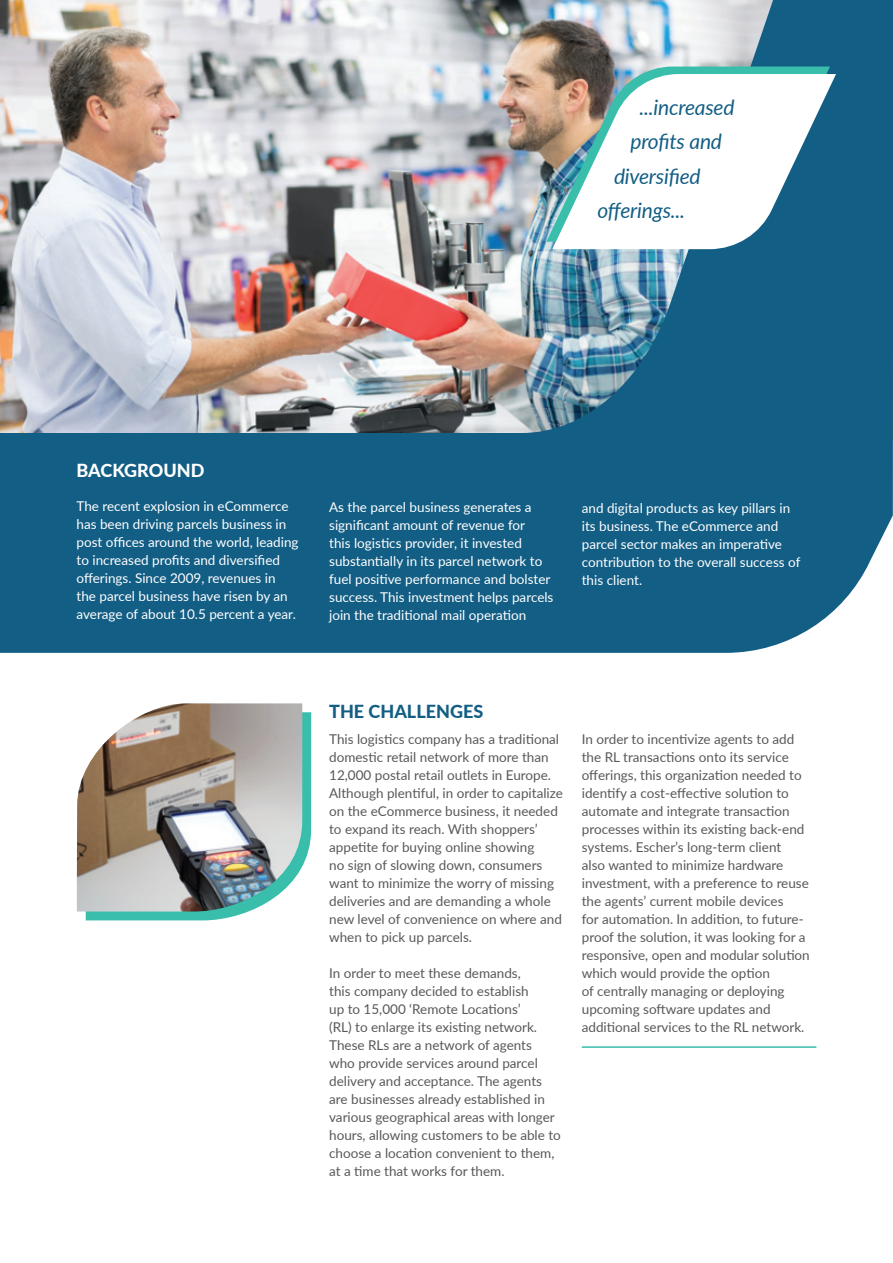
<style>
.page{position:relative;width:893px;height:1263px;background:#fff}
.page>*{position:absolute;margin:0;border:0;box-sizing:border-box;transform-origin:0 0}
.t1{font:italic 21px "Lato";letter-spacing:-.01em;color:#135e85}
.t2{font:800 18px "Lato";color:#135e85}
.t3{font:800 18px "Lato";color:#fff}
.t4{font:13.5px/18px "Lato";color:#57585a}
.t5{font:13.5px/18px "Lato";color:#fff}
</style>
<div class="page">
<div style="left:0;top:0;width:893px;height:653px;background:#135e85"></div>
<svg style="left:86px;top:712px;width:225px;height:208px;fill:#38beab"></svg>
<img style="left:77px;top:703px;width:225px;height:208px">
<img style="left:0;top:0;width:773px;height:433px">
<hr style="left:582px;top:1046px;width:234px;height:2px;background:#38beab">
<img style="left:546px;top:67px;width:284px;height:175px">
<svg style="left:552px;top:74px;width:284px;height:175px"></svg>
<p class="t1" style="left:639px;top:92px;width:97px">...increased</p>
<p class="t1" style="left:630px;top:127px;width:93px">profits and</p>
<p class="t1" style="left:614px;top:161px;width:88px">diversified</p>
<p class="t1" style="left:597px;top:196px;width:89px">offerings...</p>
<p class="t3" style="left:77px;top:457px;width:129px">BACKGROUND</p>
<p class="t5" style="left:77px;top:497px;width:224px">The recent explosion in eCommerce has been driving parcels business in post offices around the world, leading to increased profits and diversified offerings. Since 2009, revenues in<br>the parcel business have risen by an average of about 10.5 percent a year.</p>
<p class="t5" style="left:329px;top:498px;width:226px">As the parcel business generates a significant amount of revenue for<br>this logistics provider, it invested substantially in its parcel network to fuel positive performance and bolster success. This investment helps parcels join the traditional mail operation</p>
<p class="t5" style="left:582px;top:498px;width:220px">and digital products as key pillars in its business. The eCommerce and parcel sector makes an imperative contribution to the overall success of this client.</p>
<p class="t2" style="left:329px;top:698px;width:156px">THE CHALLENGES</p>
<p class="t4" style="left:329px;top:729px;width:235px">This logistics company has a traditional domestic retail network of more than 12,000 postal retail outlets in Europe.<br>Although plentiful, in order to capitalize on the eCommerce business, it needed to expand its reach. With shoppers’ appetite for buying online showing<br>no sign of slowing down, consumers want to minimize the worry of missing deliveries and are demanding a whole new level of convenience on where and when to pick up parcels.</p>
<p class="t4" style="left:329px;top:963px;width:233px">In order to meet these demands,<br>this company decided to establish<br>up to 15,000 ‘Remote Locations’<br>(RL) to enlarge its existing network.<br>These RLs are a network of agents who provide services around parcel delivery and acceptance. The agents are businesses already established in various geographical areas with longer hours, allowing customers to be able to choose a location convenient to them, at a time that works for them.</p>
<p class="t4" style="left:582px;top:729px;width:230px">In order to incentivize agents to add the RL transactions onto its service offerings, this organization needed to identify a cost-effective solution to automate and integrate transaction processes within its existing back-end systems. Escher’s long-term client<br>also wanted to minimize hardware investment, with a preference to reuse the agents’ current mobile devices<br>for automation. In addition, to future&shy;proof the solution, it was looking for a responsive, open and modular solution which would provide the option<br>of centrally managing or deploying upcoming software updates and additional services to the RL network.</p>
</div>
